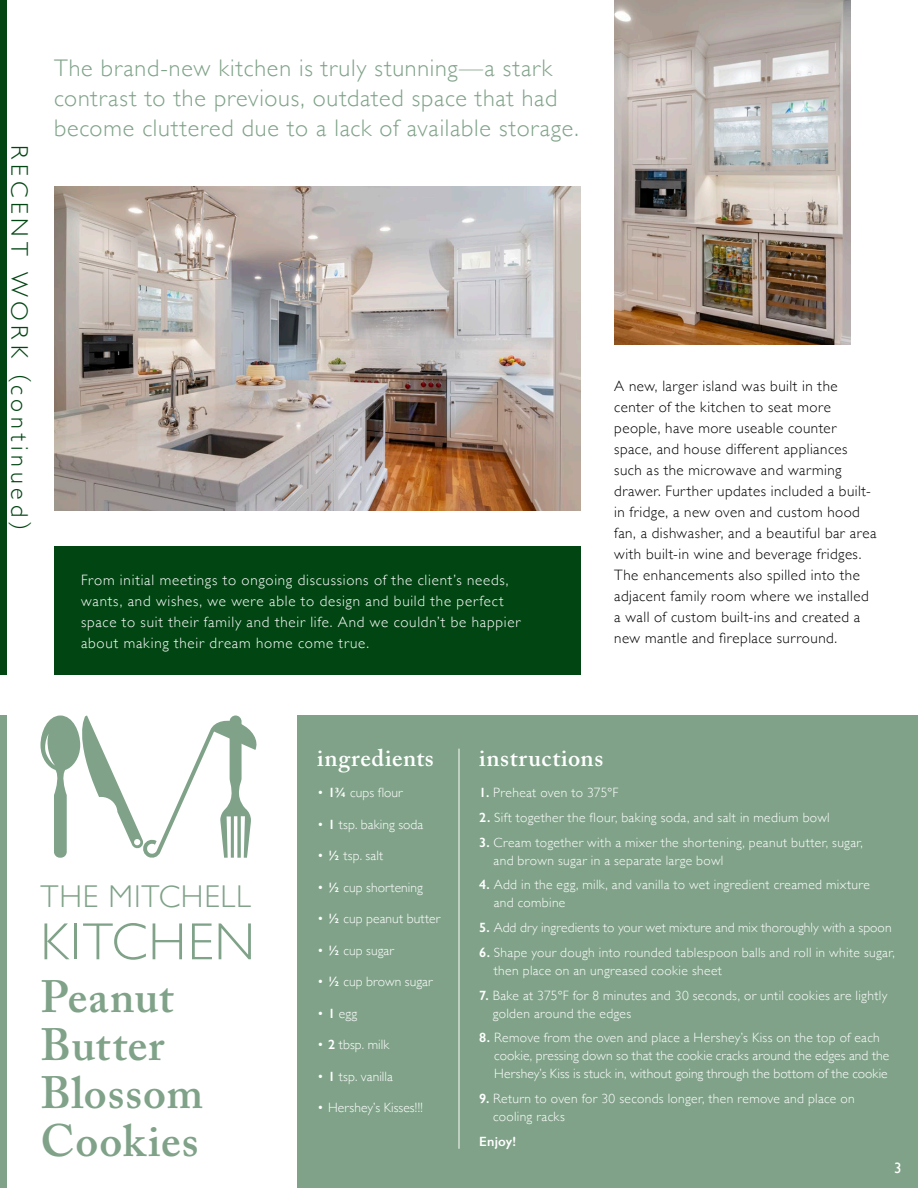
<style>
.page{position:relative;width:918px;height:1188px;background:#fff}
.page>*{position:absolute;margin:0;border:0;box-sizing:border-box;transform-origin:0 0}
.t1{font:300 52.5px "Gill Sans";letter-spacing:.025em;color:#7fa288}
.t2{font:600 45px/48px "Adobe Caslon Pro";letter-spacing:.015em;color:#7fa288}
.t3{font:300 31.5px "Gill Sans";letter-spacing:.025em;color:#7fa288}
.t4{font:300 24px/30px "Gill Sans";letter-spacing:.035em;color:#7fa288}
.t5{font:600 24px "Adobe Caslon Pro";letter-spacing:.025em;color:#fff}
.t6{font:300 24px "Gill Sans";letter-spacing:.2em;color:#014612}
.t7{font:300 15px/21px "Gill Sans";letter-spacing:.03em;color:#000}
.t8{font:300 15px/21px "Gill Sans";letter-spacing:.05em;color:#fff}
.t9{font:15px "Gill Sans";color:#fff}
.t10{font:300 13.5px/18px "Gill Sans";letter-spacing:.025em;color:#fff}
.t11{font:300 13.5px "Gill Sans";letter-spacing:.005em;color:#fff}
.t12{font:600 13.5px "Gill Sans";letter-spacing:.01em;color:#fff}
.s1{font-weight:600}
</style>
<div class="page">
<div style="left:297px;top:716px;width:621px;height:472px;background:#7fa288"></div>
<div style="left:0;top:716px;width:7px;height:472px;background:#7fa288"></div>
<div style="left:0;top:0;width:7px;height:675px;background:#014612"></div>
<hr style="left:459px;top:749px;width:1px;height:400px;background:#fff">
<svg style="left:40px;top:715px;width:217px;height:143px"></svg>
<img style="left:614px;top:0;width:236px;height:344px">
<div style="left:54px;top:547px;width:526px;height:128px;background:#014612"></div>
<img style="left:54px;top:186px;width:526px;height:324px">
<h3 class="t6" style="left:38px;top:145px;width:387px;rotate:90deg">RECENT WORK (continued)</h3>
<h3 class="t4" style="left:54px;top:52px;width:526px">The brand-new kitchen is truly stunning—a stark contrast to the previous, outdated space that had become cluttered due to a lack of available storage.</h3>
<p class="t8" style="left:81px;top:568px;width:441px">From initial meetings to ongoing discussions of the client’s needs, wants, and wishes, we were able to design and build the perfect space to suit their family and their life. And we couldn’t be happier about making their dream home come true.</p>
<p class="t7" style="left:614px;top:375px;width:264px">A new, larger island was built in the center of the kitchen to seat more people, have more useable counter space, and house different appliances such as the microwave and warming drawer. Further updates included a built&shy;in fridge, a new oven and custom hood fan, a dishwasher, and a beautiful bar area with built-in wine and beverage fridges.<br>The enhancements also spilled into the adjacent family room where we installed a wall of custom built-ins and created a new mantle and fireplace surround.</p>
<h3 class="t3" style="left:40px;top:872px;width:212px">THE MITCHELL</h3>
<h1 class="t1" style="left:40px;top:901px;width:216px">KITCHEN</h1>
<h2 class="t2" style="left:40px;top:973px;width:164px">Peanut<br>Butter<br>Blossom<br>Cookies</h2>
<h3 class="t5" style="left:317px;top:743px;width:118px">ingredients</h3>
<p class="t10" style="left:317px;top:783px;width:87px">• <span class="s1">1¾</span> cups flour</p>
<p class="t11" style="left:317px;top:814px;width:107px">• <span class="s1">1</span> tsp. baking soda</p>
<p class="t10" style="left:317px;top:846px;width:67px">• <span class="s1">½</span> tsp. salt</p>
<p class="t11" style="left:317px;top:877px;width:107px">• <span class="s1">½</span> cup shortening</p>
<p class="t11" style="left:317px;top:908px;width:125px">• <span class="s1">½</span> cup peanut butter</p>
<p class="t11" style="left:317px;top:940px;width:78px">• <span class="s1">½</span> cup sugar</p>
<p class="t10" style="left:317px;top:972px;width:117px">• <span class="s1">½</span> cup brown sugar</p>
<p class="t10" style="left:317px;top:1004px;width:42px">• <span class="s1">1</span> egg</p>
<p class="t11" style="left:317px;top:1034px;width:73px">• <span class="s1">2</span> tbsp. milk</p>
<p class="t11" style="left:317px;top:1066px;width:77px">• <span class="s1">1</span> tsp. vanilla</p>
<p class="t11" style="left:317px;top:1097px;width:107px">• Hershey’s Kisses!!!</p>
<h3 class="t5" style="left:479px;top:743px;width:126px">instructions</h3>
<p class="t10" style="left:479px;top:783px;width:141px"><span class="s1">1.</span> Preheat oven to 375℉</p>
<p class="t10" style="left:479px;top:808px;width:352px"><span class="s1">2.</span> Sift together the flour, baking soda, and salt in medium bowl</p>
<p class="t10" style="left:494px;top:833px;width:371px;text-indent:-14px"><span class="s1">3.</span> Cream together with a mixer the shortening, peanut butter, sugar, and brown sugar in a separate large bowl</p>
<p class="t10" style="left:494px;top:875px;width:378px;text-indent:-14px"><span class="s1">4.</span> Add in the egg, milk, and vanilla to wet ingredient creamed mixture and combine</p>
<p class="t11" style="left:479px;top:917px;width:414px"><span class="s1">5.</span> Add dry ingredients to your wet mixture and mix thoroughly with a spoon</p>
<p class="t10" style="left:494px;top:943px;width:402px;text-indent:-15px"><span class="s1">6.</span> Shape your dough into rounded tablespoon balls and roll in white sugar, then place on an ungreased cookie sheet</p>
<p class="t10" style="left:493px;top:986px;width:396px;text-indent:-13px"><span class="s1">7.</span> Bake at 375℉ for 8 minutes and 30 seconds, or until cookies are lightly golden around the edges</p>
<p class="t10" style="left:494px;top:1028px;width:397px;text-indent:-15px"><span class="s1">8.</span> Remove from the oven and place a Hershey’s Kiss on the top of each cookie, pressing down so that the cookie cracks around the edges and the<br>Hershey’s Kiss is stuck in, without going through the bottom of the cookie</p>
<p class="t10" style="left:493px;top:1089px;width:363px;text-indent:-14px"><span class="s1">9.</span> Return to oven for 30 seconds longer, then remove and place on cooling racks</p>
<p class="t12" style="left:479px;top:1133px;width:38px">Enjoy!</p>
<p class="t9" style="left:894px;top:1159px;width:9px">3</p>
</div>
